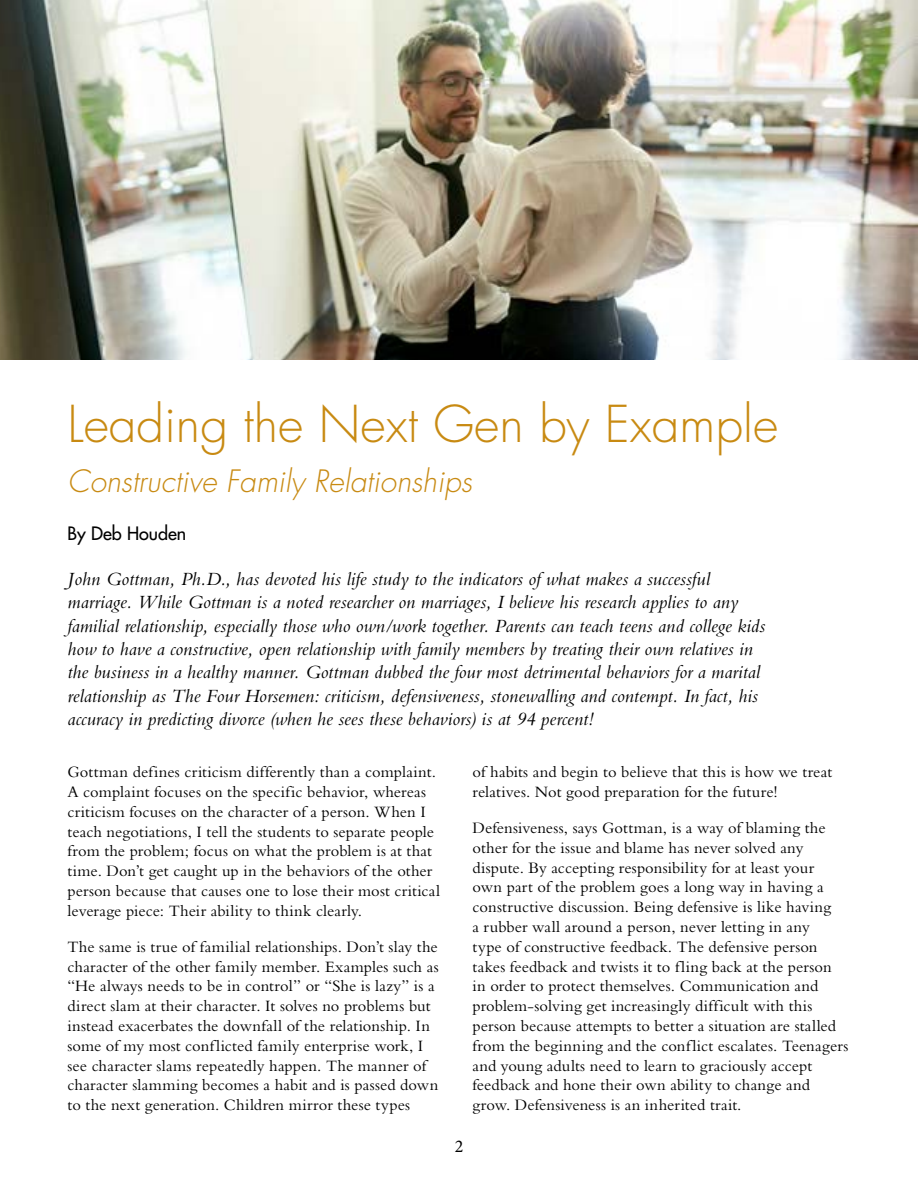
<style>
.page{position:relative;width:918px;height:1188px;background:#fff}
.page>*{position:absolute;margin:0;border:0;box-sizing:border-box;transform-origin:0 0}
.t1{font:300 49.5px "Futura Std";color:#c88a12}
.t2{font:italic 300 30px "Futura Std";color:#c88a12}
.t3{font:italic 19.5px/23.4px "Bembo Std";color:#000}
.t4{font:500 18px "Futura Std";color:#000}
.t5{font:18px "Minion Pro";color:#000}
.t6{font:16.5px/19.8px "Bembo Std";letter-spacing:.005em;color:#000}
</style>
<div class="page">
<img style="left:0;top:0;width:918px;height:360px">
<h1 class="t1" style="left:68px;top:394px;width:712px">Leading the Next Gen by Example</h1>
<h2 class="t2" style="left:68px;top:463px;width:406px">Constructive Family Relationships</h2>
<p class="t4" style="left:68px;top:522px;width:120px">By Deb Houden</p>
<p class="t3" style="left:68px;top:567px;width:699px">John Gottman, Ph.D., has devoted his life study to the indicators of what makes a successful marriage. While Gottman is a noted researcher on marriages, I believe his research applies to any familial relationship, especially those who own/work together. Parents can teach teens and college kids how to have a constructive, open relationship with family members by treating their own relatives in the business in a healthy manner. Gottman dubbed the four most detrimental behaviors for a marital relationship as The Four Horsemen: criticism, defensiveness, stonewalling and contempt. In fact, his accuracy in predicting divorce (when he sees these behaviors) is at 94 percent!</p>
<p class="t6" style="left:472px;top:762px;width:361px">of habits and begin to believe that this is how we treat relatives. Not good preparation for the future!</p>
<p class="t6" style="left:472px;top:818px;width:377px">Defensiveness, says Gottman, is a way of blaming the other for the issue and blame has never solved any dispute. By accepting responsibility for at least your<br>own part of the problem goes a long way in having a constructive discussion. Being defensive is like having<br>a rubber wall around a person, never letting in any<br>type of constructive feedback. The defensive person takes feedback and twists it to fling back at the person in order to protect themselves. Communication and problem-solving get increasingly difficult with this person because attempts to better a situation are stalled from the beginning and the conflict escalates. Teenagers and young adults need to learn to graciously accept feedback and hone their own ability to change and grow. Defensiveness is an inherited trait.</p>
<p class="t6" style="left:68px;top:762px;width:374px">Gottman defines criticism differently than a complaint.<br>A complaint focuses on the specific behavior, whereas criticism focuses on the character of a person. When I teach negotiations, I tell the students to separate people from the problem; focus on what the problem is at that time. Don’t get caught up in the behaviors of the other person because that causes one to lose their most critical leverage piece: Their ability to think clearly.</p>
<p class="t6" style="left:68px;top:936px;width:373px">The same is true of familial relationships. Don’t slay the character of the other family member. Examples such as “He always needs to be in control” or “She is lazy” is a direct slam at their character. It solves no problems but instead exacerbates the downfall of the relationship. In some of my most conflicted family enterprise work, I see character slams repeatedly happen. The manner of character slamming becomes a habit and is passed down to the next generation. Children mirror these types</p>
<p class="t5" style="left:455px;top:1134px;width:10px">2</p>
</div>
